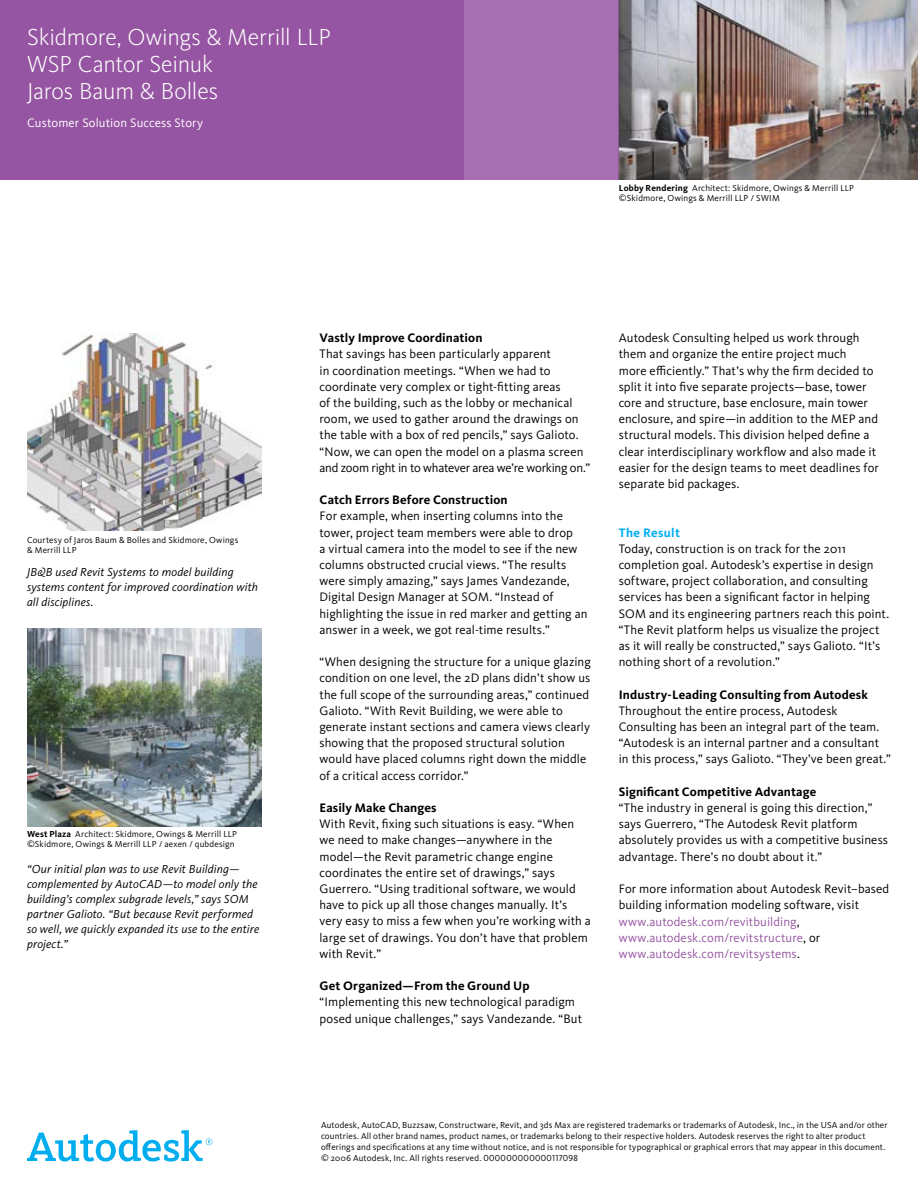
<style>
.page{position:relative;width:918px;height:1188px;background:#fff}
.page>*{position:absolute;margin:0;border:0;box-sizing:border-box;transform-origin:0 0}
.t1{font:300 24px/27px "Kievit";letter-spacing:-.005em;color:#fff}
.t2{font:12.75px/16.2px "Kievit";letter-spacing:.005em;color:#000}
.t3{font:12.75px/16.2px "Kievit";letter-spacing:.005em;color:#9655a2}
.t4{font:700 12.75px "Kievit";letter-spacing:.01em;color:#000}
.t5{font:12.75px "Kievit";letter-spacing:.005em;color:#fff}
.t6{font:700 12.75px "Kievit";letter-spacing:.025em;color:#00adef}
.t7{font:italic 12px/15px "Kievit";letter-spacing:.015em;color:#000}
.t8{font:9px/10.8px "Kievit";letter-spacing:.015em;color:#000}
.s1{font-weight:700}
.s2{color:#000}
.s3{font-family:"Kievit Regular SC"}
</style>
<div class="page">
<img style="left:27px;top:333px;width:235px;height:198px">
<img style="left:27px;top:629px;width:235px;height:197px">
<svg style="left:27px;top:1130px;width:185px;height:32px"></svg>
<div style="left:0;top:0;width:463px;height:180px;background:#9655a2"></div>
<img style="left:619px;top:0;width:299px;height:180px">
<div style="left:462px;top:0;width:157px;height:180px;background:#a66fb0"></div>
<h1 class="t1" style="left:27px;top:24px;width:305px">Skidmore, Owings &amp; Merrill LLP<br>WSP Cantor Seinuk<br>Jaros Baum &amp; Bolles</h1>
<p class="t5" style="left:27px;top:115px;width:178px">Customer Solution Success Story</p>
<p class="t8" style="left:619px;top:183px;width:237px"><span class="s1">Lobby Rendering</span> Architect: Skidmore, Owings &amp; Merrill LLP ©Skidmore, Owings &amp; Merrill LLP / SWIM</p>
<p class="t8" style="left:27px;top:535px;width:213px">Courtesy of Jaros Baum &amp; Bolles and Skidmore, Owings &amp; Merrill LLP</p>
<p class="t7" style="left:27px;top:564px;width:233px">JB&amp;B used Revit Systems to model building systems content for improved coordination with all disciplines.</p>
<p class="t8" style="left:27px;top:828px;width:212px"><span class="s1">West Plaza</span> Architect: Skidmore, Owings &amp; Merrill LLP ©Skidmore, Owings &amp; Merrill LLP / aexen / qubdesign</p>
<p class="t7" style="left:27px;top:862px;width:234px">“Our initial plan was to use Revit Building— complemented by AutoCAD—to model only the building’s complex subgrade levels,” says SOM partner Galioto. “But because Revit performed so well, we quickly expanded its use to the entire project.”</p>
<p class="t4" style="left:320px;top:330px;width:165px">Vastly Improve Coordination</p>
<p class="t2" style="left:320px;top:346px;width:272px">That savings has been particularly apparent<br>in coordination meetings. “When we had to coordinate very complex or tight-fitting areas<br>of the building, such as the lobby or mechanical room, we used to gather around the drawings on the table with a box of red pencils,” says Galioto. “Now, we can open the model on a plasma screen and zoom right in to whatever area we’re working on.”</p>
<p class="t4" style="left:320px;top:492px;width:190px">Catch Errors Before Construction</p>
<p class="t2" style="left:320px;top:508px;width:270px">For example, when inserting columns into the tower, project team members were able to drop<br>a virtual camera into the model to see if the new columns obstructed crucial views. “The results were simply amazing,” says James Vandezande, Digital Design Manager at SOM. “Instead of highlighting the issue in red marker and getting an answer in a week, we got real-time results.”</p>
<p class="t2" style="left:320px;top:654px;width:273px">“When designing the structure for a unique glazing condition on one level, the 2D plans didn’t show us the full scope of the surrounding areas,” continued Galioto. “With Revit Building, we were able to generate instant sections and camera views clearly showing that the proposed structural solution would have placed columns right down the middle of a critical access corridor.”</p>
<p class="t4" style="left:320px;top:800px;width:119px">Easily Make Changes</p>
<p class="t2" style="left:320px;top:816px;width:273px">With Revit, fixing such situations is easy. “When we need to make changes—anywhere in the model—the Revit parametric change engine coordinates the entire set of drawings,” says Guerrero. “Using traditional software, we would have to pick up all those changes manually. It’s very easy to miss a few when you’re working with a large set of drawings. You don’t have that problem with Revit.”</p>
<p class="t4" style="left:320px;top:978px;width:211px">Get Organized—From the Ground Up</p>
<p class="t2" style="left:320px;top:994px;width:264px">“Implementing this new technological paradigm posed unique challenges,” says Vandezande. “But</p>
<p class="t2" style="left:619px;top:330px;width:262px">Autodesk Consulting helped us work through them and organize the entire project much<br>more efficiently.” That’s why the firm decided to split it into five separate projects—base, tower core and structure, base enclosure, main tower enclosure, and spire—in addition to the MEP and structural models. This division helped define a clear interdisciplinary workflow and also made it easier for the design teams to meet deadlines for separate bid packages.</p>
<p class="t6" style="left:619px;top:525px;width:63px">The Result</p>
<p class="t2" style="left:619px;top:540px;width:272px">Today, construction is on track for the 2011 completion goal. Autodesk’s expertise in design software, project collaboration, and consulting services has been a significant factor in helping SOM and its engineering partners reach this point. “The Revit platform helps us visualize the project as it will really be constructed,” says Galioto. “It’s nothing short of a revolution.”</p>
<p class="t4" style="left:619px;top:687px;width:251px">Industry-Leading Consulting from Autodesk</p>
<p class="t2" style="left:619px;top:702px;width:274px">Throughout the entire process, Autodesk Consulting has been an integral part of the team. “Autodesk is an internal partner and a consultant in this process,” says Galioto. “They’ve been great.”</p>
<p class="t4" style="left:619px;top:784px;width:199px">Significant Competitive Advantage</p>
<p class="t2" style="left:619px;top:799px;width:271px">“The industry in general is going this direction,” says Guerrero, “The Autodesk Revit platform absolutely provides us with a competitive business advantage. There’s no doubt about it.”</p>
<p class="t3" style="left:619px;top:881px;width:272px"><span class="s2">For more information about Autodesk Revit–based building information modeling software, visit </span>www.autodesk.com/revitbuilding<span class="s2">, </span>www.autodesk.com/revitstructure<span class="s2">, or </span>www.autodesk.com/revitsystems<span class="s2">.</span></p>
<p class="t8" style="left:321px;top:1120px;width:568px">Autodesk, AutoCAD, Buzzsaw, Constructware, Revit, and 3ds Max are registered trademarks or trademarks of Autodesk, Inc., in the USA and/or other countries. All other brand names, product names, or trademarks belong to their respective holders. Autodesk reserves the right to alter product offerings and specifications at any time without notice, and is not responsible for typographical or graphical errors that may appear in this document. © 2006 Autodesk, Inc. All rights reserved. <span class="s3">000000000000117098</span></p>
</div>
